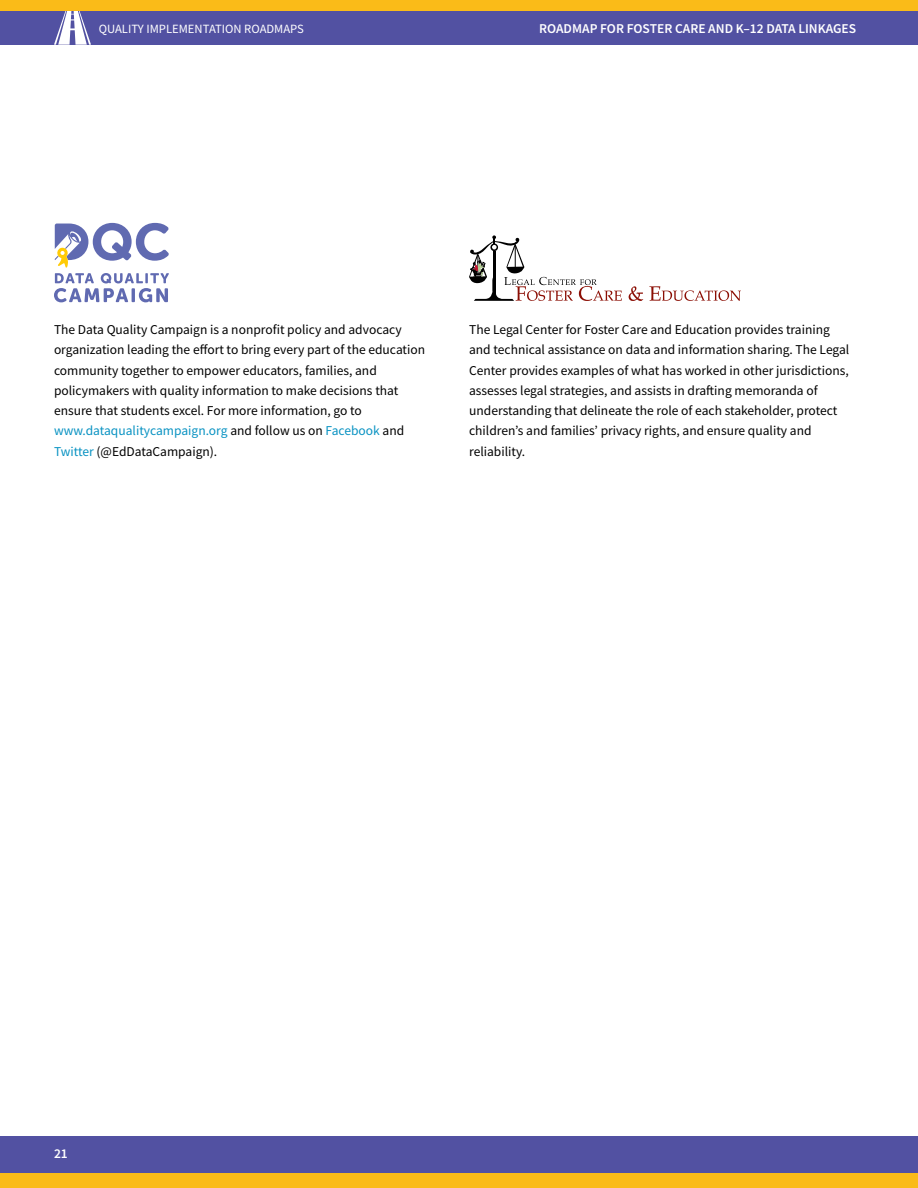
<style>
.page{position:relative;width:918px;height:1188px;background:#fff}
.page>*{position:absolute;margin:0;border:0;box-sizing:border-box;transform-origin:0 0}
.t1{font:13.5px/20.2px "Source Sans Pro";color:#000}
.t2{font:600 13.5px "Source Sans Pro";color:#fff}
.t3{font:12.6px "Source Sans Pro";color:#fff}
.s1{color:#0892c2}
</style>
<div class="page">
<div style="left:0;top:0;width:918px;height:45px;background:#5251a2"></div>
<svg style="left:54px;top:11px;width:37px;height:34px"></svg>
<div style="left:0;top:0;width:918px;height:11px;background:#fabb18"></div>
<div style="left:0;top:1137px;width:918px;height:47px;background:#5251a2"></div>
<div style="left:0;top:1174px;width:918px;height:14px;background:#fabb18"></div>
<svg style="left:629px;top:286px;width:14px;height:15px"></svg>
<svg style="left:649px;top:286px;width:92px;height:15px"></svg>
<svg style="left:469px;top:235px;width:153px;height:66px"></svg>
<svg style="left:54px;top:223px;width:115px;height:79px"></svg>
<p class="t3" style="left:99px;top:21px;width:207px">QUALITY IMPLEMENTATION ROADMAPS</p>
<p class="t2" style="left:539px;top:20px;width:319px">ROADMAP FOR FOSTER CARE AND K–12 DATA LINKAGES</p>
<p class="t1" style="left:54px;top:319px;width:373px">The Data Quality Campaign is a nonprofit policy and advocacy organization leading the effort to bring every part of the education community together to empower educators, families, and policymakers with quality information to make decisions that ensure that students excel. For more information, go to <span class="s1">www.dataqualitycampaign.org</span> and follow us on <span class="s1">Facebook</span> and <span class="s1">Twitter</span> (@EdDataCampaign).</p>
<p class="t1" style="left:469px;top:319px;width:382px">The Legal Center for Foster Care and Education provides training and technical assistance on data and information sharing. The Legal Center provides examples of what has worked in other jurisdictions, assesses legal strategies, and assists in drafting memoranda of understanding that delineate the role of each stakeholder, protect children’s and families’ privacy rights, and ensure quality and reliability.</p>
<p class="t2" style="left:54px;top:1145px;width:15px">21</p>
</div>
